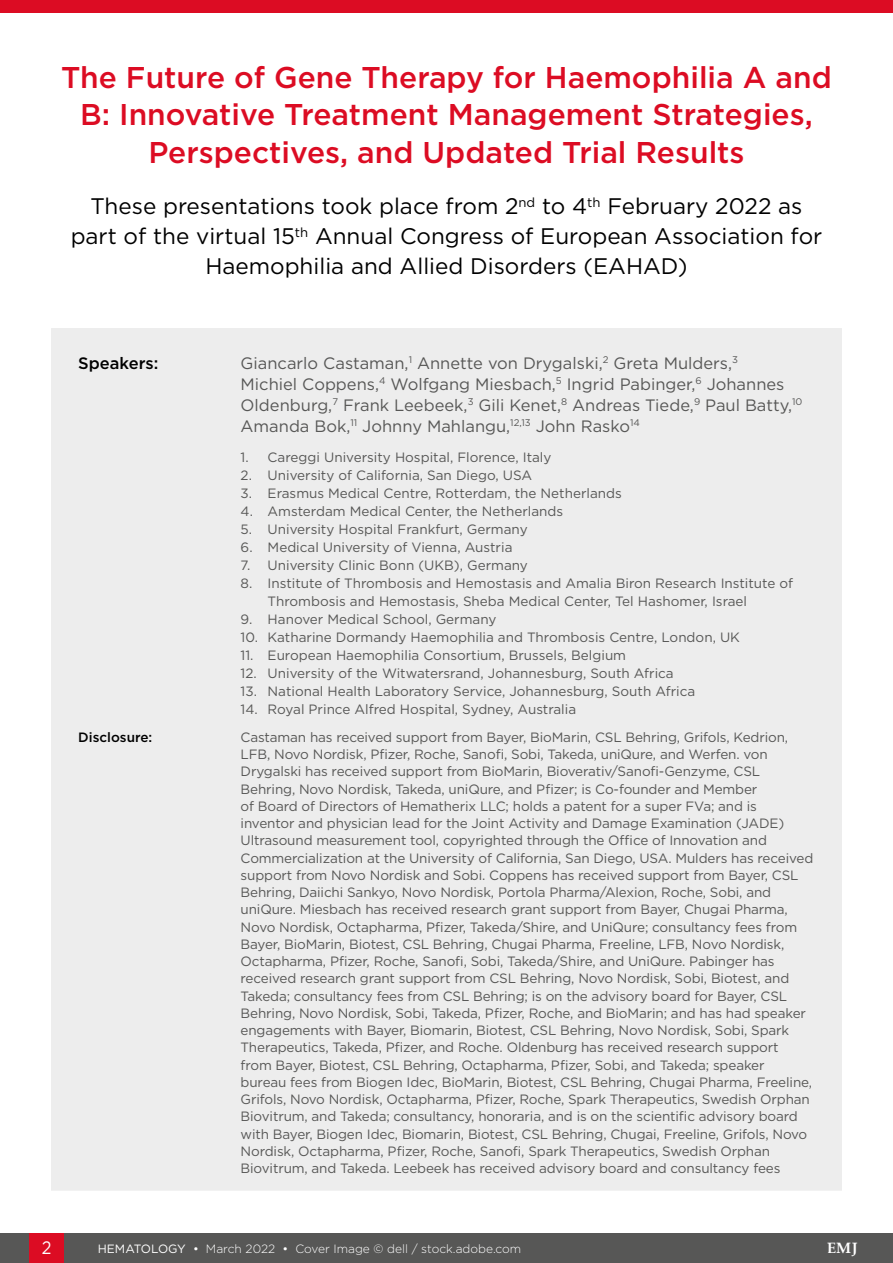
<style>
.page{position:relative;width:893px;height:1263px;background:#fff}
.page>*{position:absolute;margin:0;border:0;box-sizing:border-box;transform-origin:0 0}
.Symposium_Title{font:500 30px/37.5px "Gotham";color:#dc0c23;text-align:center}
.Symposium_Subtitle{font:22.5px/30px "Gotham";color:#000;text-align:center}
.t1{font:18px "Gotham";color:#fff;scale:.9 1}
.t2{font:16.5px/21px "Gotham";color:#575756}
.t3{font:500 16.5px "Gotham";color:#000}
.t4{font:700 15px "Palatino Linotype";color:#fff}
.t5{font:13.5px/17.2px "Gotham";letter-spacing:-.01em;color:#575756}
.t6{font:500 13.5px "Gotham";color:#000}
.t7{font:300 12px "Gotham";color:#fff}
.s1{font-weight:400}
</style>
<div class="page">
<div style="left:0;top:0;width:893px;height:13px;background:#dc0c23"></div>
<div style="left:0;top:1233px;width:893px;height:30px;background:#575756"></div>
<div style="left:30px;top:1233px;width:34px;height:30px;background:#dc0c23"></div>
<div style="left:51px;top:328px;width:791px;height:397px;background:#ededed"></div>
<div style="left:51px;top:725px;width:791px;height:466px;background:#ededed"></div>
<p class="Symposium_Title" style="left:61px;top:58px;width:772px">The Future of Gene Therapy for Haemophilia A and<br>B: Innovative Treatment Management Strategies,<br>Perspectives, and Updated Trial Results</p>
<p class="Symposium_Subtitle" style="left:71px;top:191px;width:753px">These presentations took place from 2<sup>nd</sup> to 4<sup>th</sup> February 2022 as part of the virtual 15<sup>th</sup> Annual Congress of European Association for<br>Haemophilia and Allied Disorders (EAHAD)</p>
<p class="t3" style="left:78px;top:352px;width:82px">Speakers:</p>
<p class="t2" style="left:241px;top:352px;width:563px">Giancarlo Castaman,<sup>1</sup> Annette von Drygalski,<sup>2</sup> Greta Mulders,<sup>3<br></sup>Michiel Coppens,<sup>4</sup> Wolfgang Miesbach,<sup>5</sup> Ingrid Pabinger,<sup>6</sup> Johannes Oldenburg,<sup>7</sup> Frank Leebeek,<sup>3</sup> Gili Kenet,<sup>8</sup> Andreas Tiede,<sup>9</sup> Paul Batty,<sup>10<br></sup>Amanda Bok,<sup>11</sup> Johnny Mahlangu,<sup>12,13</sup> John Rasko<sup>14</sup></p>
<p class="t5" style="left:241px;top:449px;width:312px">1. Careggi University Hospital, Florence, Italy</p>
<p class="t5" style="left:241px;top:467px;width:293px">2. University of California, San Diego, USA</p>
<p class="t5" style="left:241px;top:485px;width:383px">3. Erasmus Medical Centre, Rotterdam, the Netherlands</p>
<p class="t5" style="left:241px;top:503px;width:324px">4. Amsterdam Medical Center, the Netherlands</p>
<p class="t5" style="left:241px;top:521px;width:289px">5. University Hospital Frankfurt, Germany</p>
<p class="t5" style="left:241px;top:539px;width:273px">6. Medical University of Vienna, Austria</p>
<p class="t5" style="left:241px;top:557px;width:289px">7. University Clinic Bonn (UKB), Germany</p>
<p class="t5" style="left:268px;top:574px;width:527px;line-height:18px;text-indent:-27px">8. Institute of Thrombosis and Hemostasis and Amalia Biron Research Institute of<br>Thrombosis and Hemostasis, Sheba Medical Center, Tel Hashomer, Israel</p>
<p class="t5" style="left:241px;top:611px;width:257px">9. Hanover Medical School, Germany</p>
<p class="t5" style="left:241px;top:629px;width:501px">10. Katharine Dormandy Haemophilia and Thrombosis Centre, London, UK</p>
<p class="t5" style="left:241px;top:647px;width:387px">11. European Haemophilia Consortium, Brussels, Belgium</p>
<p class="t5" style="left:241px;top:665px;width:435px">12. University of the Witwatersrand, Johannesburg, South Africa</p>
<p class="t5" style="left:241px;top:683px;width:456px">13. National Health Laboratory Service, Johannesburg, South Africa</p>
<p class="t5" style="left:241px;top:701px;width:337px">14. Royal Prince Alfred Hospital, Sydney, Australia</p>
<p class="t6" style="left:78px;top:728px;width:76px">Disclosure:</p>
<p class="t5" style="left:241px;top:728px;width:574px">Castaman has received support from Bayer, BioMarin, CSL Behring, Grifols, Kedrion, LFB, Novo Nordisk, Pfizer, Roche, Sanofi, Sobi, Takeda, uniQure, and Werfen. von Drygalski has received support from BioMarin, Bioverativ/Sanofi-Genzyme, CSL Behring, Novo Nordisk, Takeda, uniQure, and Pfizer; is Co-founder and Member<br>of Board of Directors of Hematherix LLC; holds a patent for a super FVa; and is inventor and physician lead for the Joint Activity and Damage Examination (JADE)<br>Ultrasound measurement tool, copyrighted through the Office of Innovation and Commercialization at the University of California, San Diego, USA. Mulders has received support from Novo Nordisk and Sobi. Coppens has received support from Bayer, CSL Behring, Daiichi Sankyo, Novo Nordisk, Portola Pharma/Alexion, Roche, Sobi, and uniQure. Miesbach has received research grant support from Bayer, Chugai Pharma, Novo Nordisk, Octapharma, Pfizer, Takeda/Shire, and UniQure; consultancy fees from Bayer, BioMarin, Biotest, CSL Behring, Chugai Pharma, Freeline, LFB, Novo Nordisk, Octapharma, Pfizer, Roche, Sanofi, Sobi, Takeda/Shire, and UniQure. Pabinger has received research grant support from CSL Behring, Novo Nordisk, Sobi, Biotest, and Takeda; consultancy fees from CSL Behring; is on the advisory board for Bayer, CSL Behring, Novo Nordisk, Sobi, Takeda, Pfizer, Roche, and BioMarin; and has had speaker engagements with Bayer, Biomarin, Biotest, CSL Behring, Novo Nordisk, Sobi, Spark Therapeutics, Takeda, Pfizer, and Roche. Oldenburg has received research support<br>from Bayer, Biotest, CSL Behring, Octapharma, Pfizer, Sobi, and Takeda; speaker bureau fees from Biogen Idec, BioMarin, Biotest, CSL Behring, Chugai Pharma, Freeline, Grifols, Novo Nordisk, Octapharma, Pfizer, Roche, Spark Therapeutics, Swedish Orphan Biovitrum, and Takeda; consultancy, honoraria, and is on the scientific advisory board with Bayer, Biogen Idec, Biomarin, Biotest, CSL Behring, Chugai, Freeline, Grifols, Novo Nordisk, Octapharma, Pfizer, Roche, Sanofi, Spark Therapeutics, Swedish Orphan Biovitrum, and Takeda. Leebeek has received advisory board and consultancy fees</p>
<p class="t1" style="left:42px;top:1236px;width:12px">2</p>
<p class="t7" style="left:98px;top:1241px;width:425px"><span class="s1">HEMATOLOGY •</span> March 2022 <span class="s1">•</span> Cover Image © dell / stock.adobe.com</p>
<p class="t4" style="left:827px;top:1238px;width:32px">EMJ</p>
</div>
